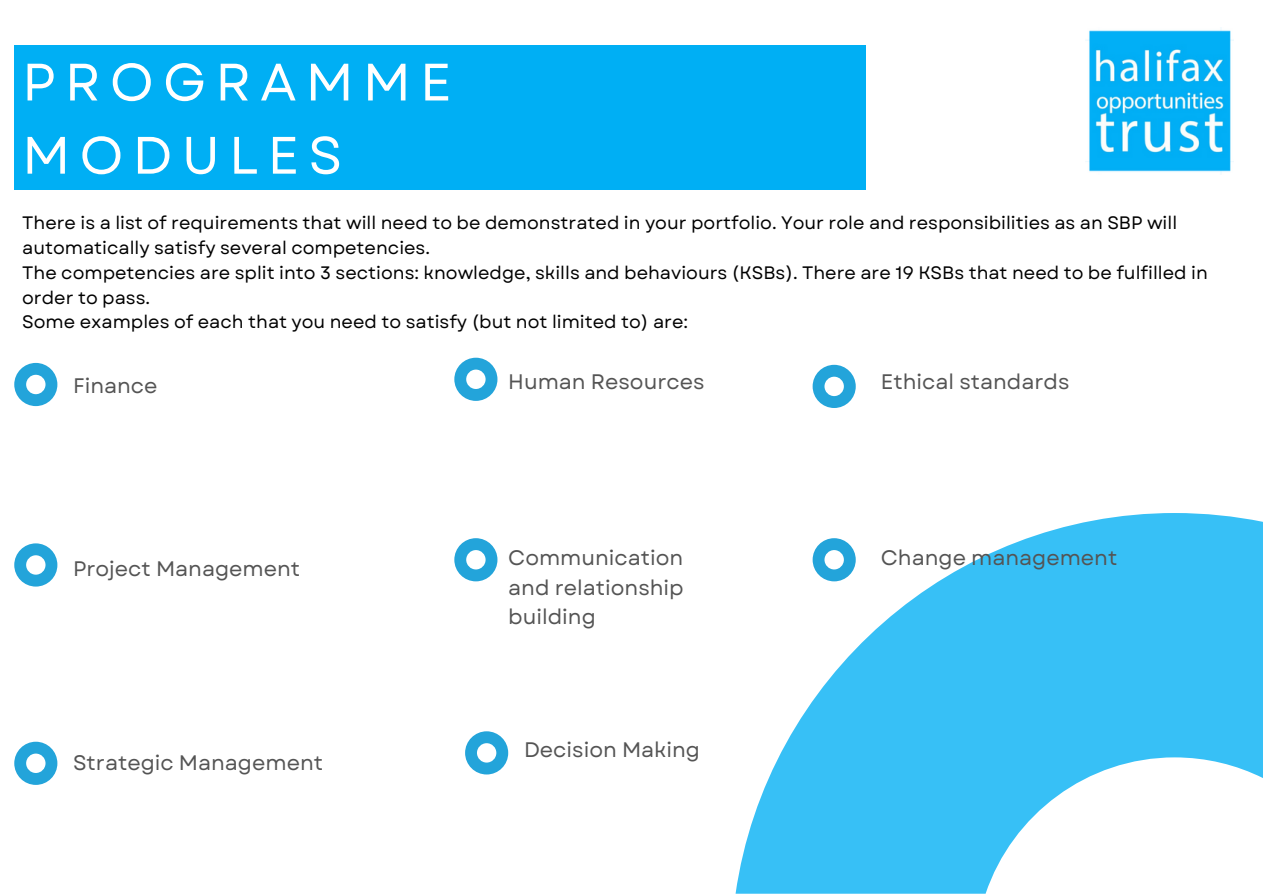
<style>
.page{position:relative;width:1263px;height:894px;background:#fff}
.page>*{position:absolute;margin:0;border:0;box-sizing:border-box;transform-origin:0 0}
.t1{font:52.5px/73.2px "Garet";letter-spacing:.175em;color:#fff}
.t2{font:21px/29.2px "Garet";color:#545454;text-align:justify}
.t3{font:18px/24.8px "Garet";color:#000}
</style>
<div class="page">
<div style="left:14px;top:46px;width:852px;height:143px;background:#00aff4"></div>
<svg style="left:14px;top:363px;width:43px;height:43px"></svg>
<svg style="left:454px;top:357px;width:43px;height:44px"></svg>
<svg style="left:813px;top:365px;width:43px;height:43px"></svg>
<svg style="left:14px;top:543px;width:43px;height:43px"></svg>
<svg style="left:454px;top:538px;width:43px;height:43px"></svg>
<svg style="left:735px;top:513px;width:528px;height:380px;fill:#37c0f6"></svg>
<svg style="left:14px;top:741px;width:43px;height:43px"></svg>
<svg style="left:465px;top:731px;width:43px;height:43px"></svg>
<svg style="left:813px;top:538px;width:43px;height:43px"></svg>
<img style="left:1086px;top:27px;width:147px;height:147px">
<h2 class="t1" style="left:22px;top:46px;width:431px">PROGRAMME<br>MODULES</h2>
<h2 class="t3" style="left:22px;top:211px;width:1156px">There is a list of requirements that will need to be demonstrated in your portfolio. Your role and responsibilities as an SBP will automatically satisfy several competencies.</h2>
<h2 class="t3" style="left:22px;top:260px;width:1187px">The competencies are split into 3 sections: knowledge, skills and behaviours (KSBs). There are 19 KSBs that need to be fulfilled in order to pass.</h2>
<h2 class="t3" style="left:22px;top:310px;width:667px">Some examples of each that you need to satisfy (but not limited to) are:</h2>
<p class="t2" style="left:73px;top:370px;width:86px">Finance</p>
<p class="t2" style="left:881px;top:367px;width:190px">Ethical standards</p>
<h2 class="t2" style="left:508px;top:367px;width:198px">Human Resources</h2>
<p class="t2" style="left:73px;top:553px;width:229px">Project Management</p>
<p class="t2" style="left:73px;top:747px;width:252px">Strategic Management</p>
<h2 class="t2" style="left:508px;top:543px;width:177px">Communication and relationship building</h2>
<h2 class="t2" style="left:524px;top:735px;width:178px">Decision Making</h2>
<h1 class="t2" style="left:881px;top:543px;width:238px">Change management</h1>
</div>
